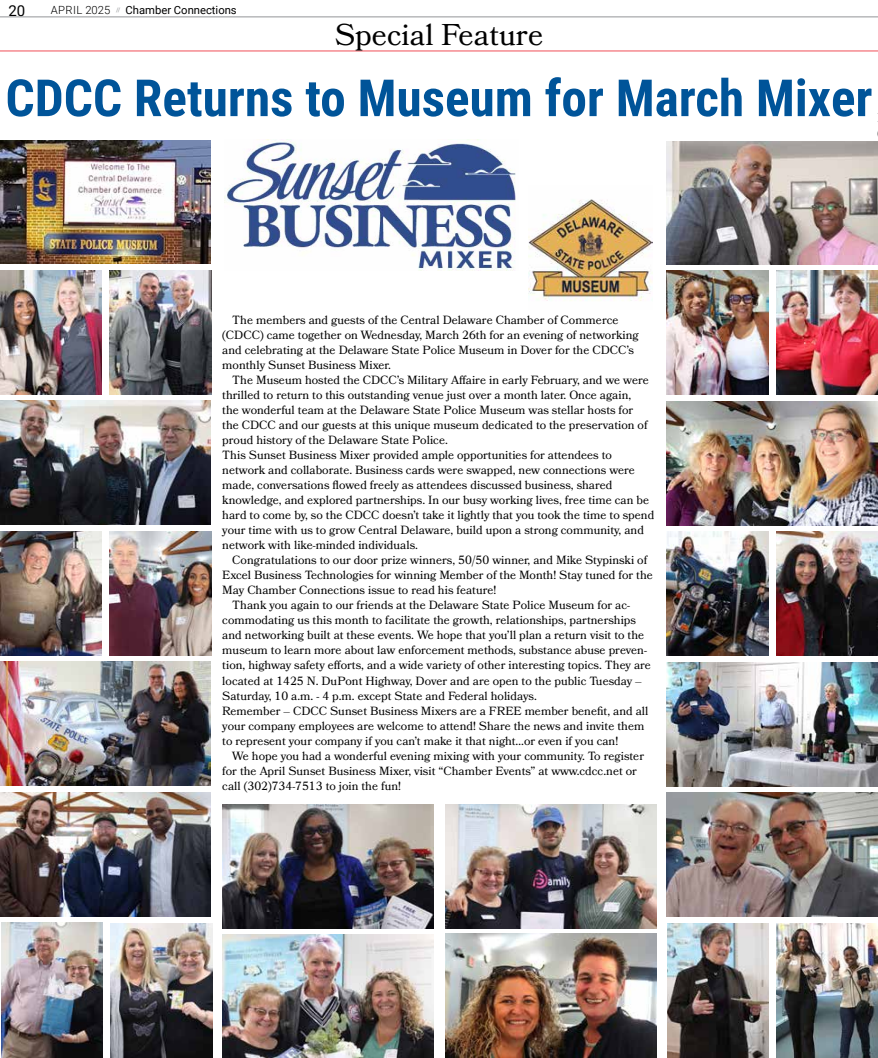
<style>
.page{position:relative;width:878px;height:1058px;background:#fff}
.page>*{position:absolute;margin:0;border:0;box-sizing:border-box;transform-origin:0 0}
.t1{font:700 51.25px "Roboto Condensed";color:#005499}
.t2{font:30px "Bookmania";color:#000}
.t3{font:15px "Roboto";color:#000}
.t4{font:11.88px/15px "Bookmania";color:#000}
.t5{font:11.25px "Roboto";color:#000}
.t6{font:300 11.25px "Roboto";letter-spacing:.035em;color:#000}
</style>
<div class="page">
<hr style="left:0;top:17px;width:878px;height:1px;background:#939598">
<hr style="left:0;top:51px;width:878px;height:1px;background:#f04e58">
<img style="left:227px;top:140px;width:289px;height:130px">
<img style="left:0;top:141px;width:210px;height:123px">
<img style="left:0;top:270px;width:101px;height:124px">
<img style="left:0;top:401px;width:210px;height:123px">
<img style="left:0;top:662px;width:210px;height:123px">
<img style="left:0;top:792px;width:210px;height:124px">
<img style="left:109px;top:270px;width:102px;height:124px">
<img style="left:0;top:531px;width:101px;height:124px">
<img style="left:109px;top:531px;width:102px;height:124px">
<img style="left:1px;top:922px;width:102px;height:135px">
<img style="left:111px;top:923px;width:102px;height:134px">
<img style="left:666px;top:141px;width:211px;height:123px">
<img style="left:666px;top:271px;width:102px;height:123px">
<img style="left:666px;top:401px;width:211px;height:124px">
<img style="left:666px;top:662px;width:211px;height:124px">
<img style="left:666px;top:793px;width:211px;height:123px">
<img style="left:776px;top:271px;width:102px;height:123px">
<img style="left:666px;top:532px;width:102px;height:123px">
<img style="left:776px;top:532px;width:102px;height:123px">
<img style="left:667px;top:923px;width:101px;height:134px">
<img style="left:776px;top:923px;width:102px;height:135px">
<img style="left:222px;top:934px;width:211px;height:123px">
<img style="left:222px;top:804px;width:211px;height:124px">
<img style="left:445px;top:933px;width:211px;height:124px">
<img style="left:445px;top:804px;width:211px;height:124px">
<img style="left:528px;top:199px;width:124px;height:102px">
<p class="t3" style="left:8px;top:0;width:18px">20</p>
<p class="t5" style="left:125px;top:2px;width:113px">Chamber Connections</p>
<p class="t6" style="left:51px;top:2px;width:71px">APRIL 2025 <sup>//</sup></p>
<h2 class="t2" style="left:335px;top:17px;width:210px">Special Feature</h2>
<h1 class="t1" style="left:5px;top:62px;width:868px">CDCC Returns to Museum for March Mixer</h1>
<p class="t4" style="left:222px;top:313px;width:418px;text-indent:10px">The members and guests of the Central Delaware Chamber of Commerce (CDCC) came together on Wednesday, March 26th for an evening of networking and celebrating at the Delaware State Police Museum in Dover for the CDCC’s monthly Sunset Business Mixer.</p>
<p class="t4" style="left:222px;top:373px;width:433px;text-indent:10px">The Museum hosted the CDCC’s Military Affaire in early February, and we were thrilled to return to this outstanding venue just over a month later. Once again,<br>the wonderful team at the Delaware State Police Museum was stellar hosts for<br>the CDCC and our guests at this unique museum dedicated to the preservation of proud history of the Delaware State Police.<br>This Sunset Business Mixer provided ample opportunities for attendees to network and collaborate. Business cards were swapped, new connections were made, conversations flowed freely as attendees discussed business, shared knowledge, and explored partnerships. In our busy working lives, free time can be hard to come by, so the CDCC doesn’t take it lightly that you took the time to spend your time with us to grow Central Delaware, build upon a strong community, and network with like-minded individuals.</p>
<p class="t4" style="left:232px;top:553px;width:416px">Congratulations to our door prize winners, 50/50 winner, and Mike Stypinski of</p>
<p class="t4" style="left:222px;top:568px;width:432px">Excel Business Technologies for winning Member of the Month! Stay tuned for the</p>
<p class="t4" style="left:222px;top:583px;width:275px">May Chamber Connections issue to read his feature!</p>
<p class="t4" style="left:232px;top:598px;width:399px">Thank you again to our friends at the Delaware State Police Museum for ac-</p>
<p class="t4" style="left:222px;top:613px;width:415px">commodating us this month to facilitate the growth, relationships, partnerships</p>
<p class="t4" style="left:222px;top:628px;width:423px">and networking built at these events. We hope that you’ll plan a return visit to the</p>
<p class="t4" style="left:222px;top:643px;width:426px">museum to learn more about law enforcement methods, substance abuse preven-</p>
<p class="t4" style="left:222px;top:658px;width:430px">tion, highway safety efforts, and a wide variety of other interesting topics. They are</p>
<p class="t4" style="left:222px;top:673px;width:421px">located at 1425 N. DuPont Highway, Dover and are open to the public Tuesday –</p>
<p class="t4" style="left:222px;top:688px;width:316px">Saturday, 10 a.m. - 4 p.m. except State and Federal holidays.</p>
<p class="t4" style="left:222px;top:703px;width:427px">Remember – CDCC Sunset Business Mixers are a FREE member benefit, and all</p>
<p class="t4" style="left:222px;top:718px;width:423px">your company employees are welcome to attend! Share the news and invite them</p>
<p class="t4" style="left:222px;top:733px;width:397px">to represent your company if you can’t make it that night…or even if you can!</p>
<p class="t4" style="left:232px;top:748px;width:413px">We hope you had a wonderful evening mixing with your community. To register</p>
<p class="t4" style="left:222px;top:763px;width:416px">for the April Sunset Business Mixer, visit “Chamber Events” at www.cdcc.net or</p>
<p class="t4" style="left:222px;top:778px;width:180px">call (302)734-7513 to join the fun!</p>
</div>
